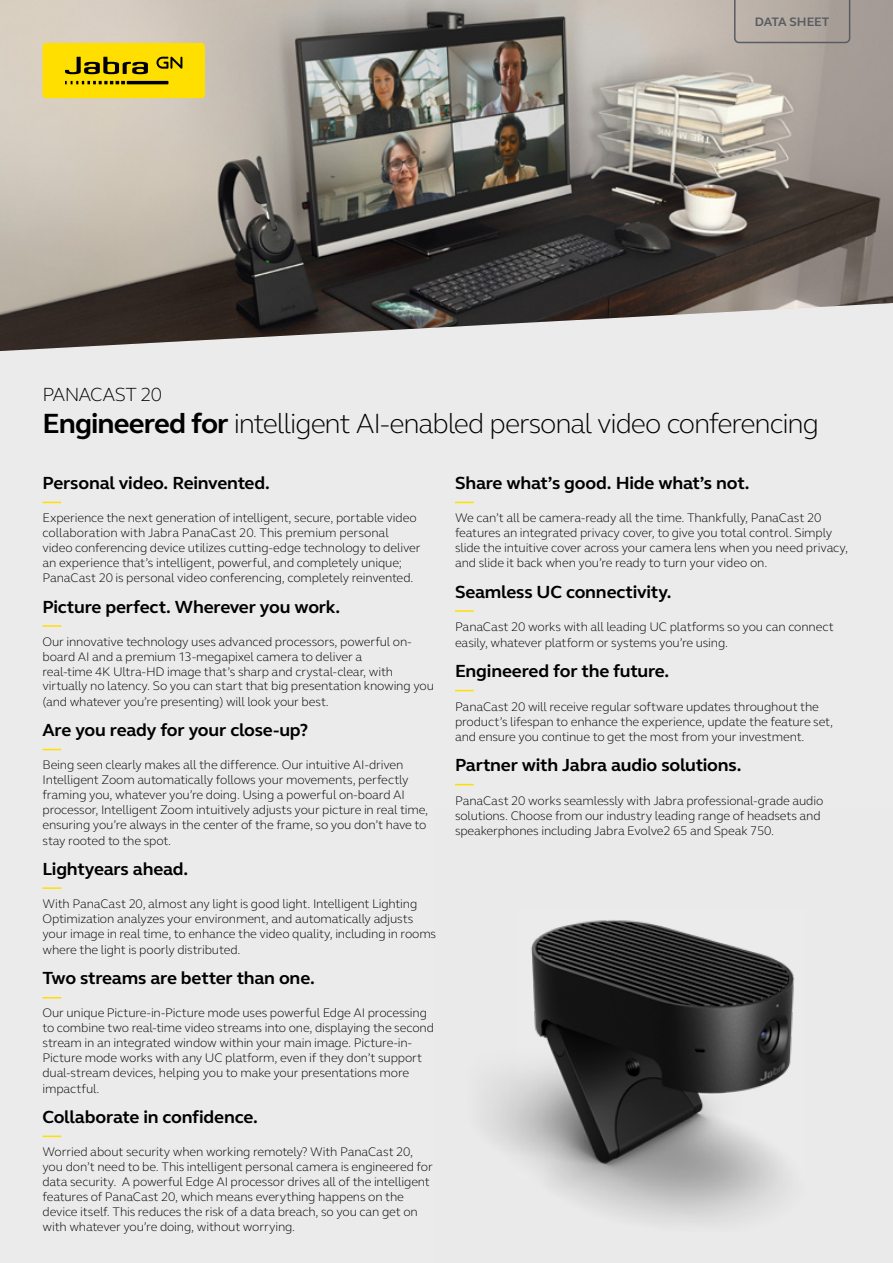
<style>
.page{position:relative;width:893px;height:1263px;background:#ebebec}
.page>*{position:absolute;margin:0;border:0;box-sizing:border-box;transform-origin:0 0}
.t1{font:300 28.5px "GN Elliot";letter-spacing:-.04em;color:#000}
.t2{font:300 19.5px "GN Elliot";letter-spacing:-.045em;color:#000}
.t3{font:700 18px "GN Elliot";letter-spacing:-.01em;color:#000}
.t4{font:300 12.75px/15.1px "GN Elliot";letter-spacing:-.015em;color:#000}
.t5{font:700 12.6px "GN Elliot";color:#595c62}
.s1{font-weight:700}
</style>
<div class="page">
<img style="left:485px;top:920px;width:309px;height:303px">
<svg style="left:43px;top:502px;width:18px;height:1px"></svg>
<svg style="left:43px;top:625px;width:18px;height:2px"></svg>
<svg style="left:43px;top:749px;width:18px;height:1px"></svg>
<svg style="left:43px;top:887px;width:18px;height:2px"></svg>
<svg style="left:43px;top:997px;width:18px;height:1px"></svg>
<svg style="left:43px;top:1135px;width:18px;height:2px"></svg>
<svg style="left:455px;top:502px;width:19px;height:1px"></svg>
<svg style="left:455px;top:610px;width:19px;height:2px"></svg>
<svg style="left:455px;top:690px;width:19px;height:1px"></svg>
<svg style="left:455px;top:784px;width:19px;height:1px"></svg>
<img style="left:0;top:0;width:893px;height:351px">
<svg style="left:734px;top:0;width:116px;height:43px;background:#aea59e"></svg>
<div style="left:43px;top:43px;width:162px;height:55px;background:#ffdf00;border-radius:3px"></div>
<svg style="left:65px;top:57px;width:83px;height:17px"></svg>
<svg style="left:65px;top:81px;width:60px;height:3px"></svg>
<hr style="left:127px;top:81px;width:41px;height:3px;background:#000">
<svg style="left:156px;top:57px;width:26px;height:12px"></svg>
<p class="t5" style="left:755px;top:13px;width:76px">DATA SHEET</p>
<h2 class="t2" style="left:43px;top:382px;width:121px">PANACAST 20</h2>
<h1 class="t1" style="left:43px;top:404px;width:778px"><span class="s1">Engineered for</span> intelligent AI-enabled personal video conferencing</h1>
<h3 class="t3" style="left:43px;top:471px;width:229px">Personal video. Reinvented.</h3>
<p class="t4" style="left:43px;top:510px;width:379px">Experience the next generation of intelligent, secure, portable video collaboration with Jabra PanaCast 20. This premium personal video conferencing device utilizes cutting-edge technology to deliver an experience that’s intelligent, powerful, and completely unique; PanaCast 20 is personal video conferencing, completely reinvented.</p>
<h3 class="t3" style="left:43px;top:594px;width:299px">Picture perfect. Wherever you work.</h3>
<p class="t4" style="left:43px;top:633px;width:393px">Our innovative technology uses advanced processors, powerful on&shy;board AI and a premium 13-megapixel camera to deliver a<br>real-time 4K Ultra-HD image that’s sharp and crystal-clear, with virtually no latency. So you can start that big presentation knowing you (and whatever you’re presenting) will look your best.</p>
<h3 class="t3" style="left:43px;top:718px;width:267px">Are you ready for your close-up?</h3>
<p class="t4" style="left:43px;top:757px;width:387px">Being seen clearly makes all the difference. Our intuitive AI-driven Intelligent Zoom automatically follows your movements, perfectly framing you, whatever you’re doing. Using a powerful on-board AI processor, Intelligent Zoom intuitively adjusts your picture in real time, ensuring you’re always in the center of the frame, so you don’t have to stay rooted to the spot.</p>
<h3 class="t3" style="left:43px;top:856px;width:147px">Lightyears ahead.</h3>
<p class="t4" style="left:43px;top:895px;width:395px">With PanaCast 20, almost any light is good light. Intelligent Lighting<br>Optimization analyzes your environment, and automatically adjusts your image in real time, to enhance the video quality, including in rooms</p>
<p class="t4" style="left:43px;top:942px;width:200px">where the light is poorly distributed.</p>
<h3 class="t3" style="left:43px;top:966px;width:274px">Two streams are better than one.</h3>
<p class="t4" style="left:43px;top:1005px;width:393px">Our unique Picture-in-Picture mode uses powerful Edge AI processing to combine two real-time video streams into one, displaying the second stream in an integrated window within your main image. Picture-in-Picture mode works with any UC platform, even if they don’t support dual-stream devices, helping you to make your presentations more impactful.</p>
<h3 class="t3" style="left:43px;top:1105px;width:217px">Collaborate in confidence.</h3>
<p class="t4" style="left:43px;top:1143px;width:392px">Worried about security when working remotely? With PanaCast 20, you don’t need to be. This intelligent personal camera is engineered for data security. A powerful Edge AI processor drives all of the intelligent features of PanaCast 20, which means everything happens on the device itself. This reduces the risk of a data breach, so you can get on with whatever you’re doing, without worrying.</p>
<h3 class="t3" style="left:455px;top:471px;width:296px">Share what’s good. Hide what’s not.</h3>
<p class="t4" style="left:455px;top:510px;width:395px">We can’t all be camera-ready all the time. Thankfully, PanaCast 20 features an integrated privacy cover, to give you total control. Simply slide the intuitive cover across your camera lens when you need privacy, and slide it back when you’re ready to turn your video on.</p>
<h3 class="t3" style="left:455px;top:579px;width:218px">Seamless UC connectivity.</h3>
<p class="t4" style="left:455px;top:617px;width:380px;line-height:16.5px">PanaCast 20 works with all leading UC platforms so you can connect easily, whatever platform or systems you’re using.</p>
<h3 class="t3" style="left:455px;top:659px;width:216px">Engineered for the future.</h3>
<p class="t4" style="left:455px;top:698px;width:380px">PanaCast 20 will receive regular software updates throughout the product’s lifespan to enhance the experience, update the feature set, and ensure you continue to get the most from your investment.</p>
<h3 class="t3" style="left:455px;top:753px;width:288px">Partner with Jabra audio solutions.</h3>
<p class="t4" style="left:455px;top:792px;width:370px">PanaCast 20 works seamlessly with Jabra professional-grade audio solutions. Choose from our industry leading range of headsets and speakerphones including Jabra Evolve2 65 and Speak 750.</p>
</div>
